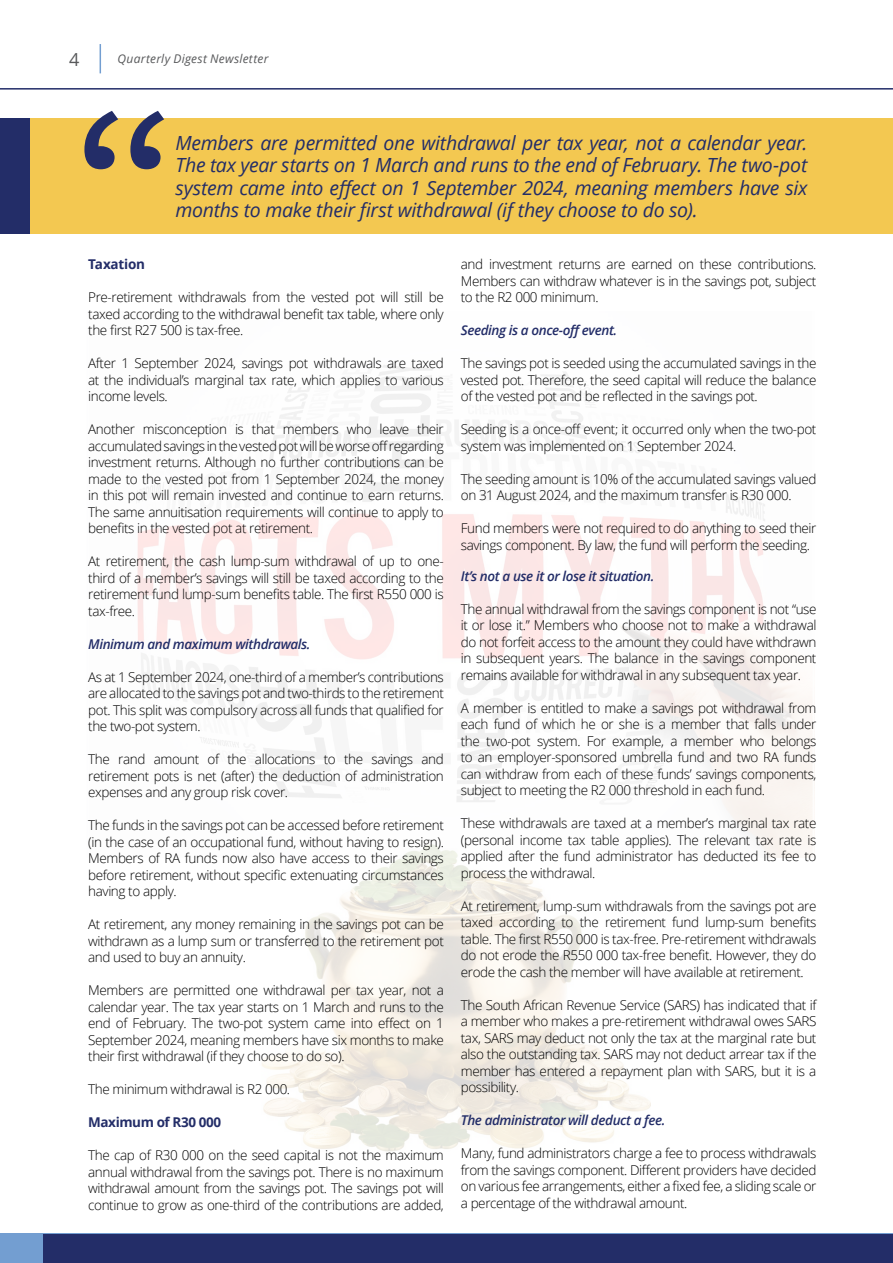
<style>
.page{position:relative;width:893px;height:1263px;background:#fff}
.page>*{position:absolute;margin:0;border:0;box-sizing:border-box;transform-origin:0 0}
.t1{font:italic 19.5px/22.5px "Open Sans";letter-spacing:-.015em;color:#232d68;text-align:justify}
.t2{font:18px "Open Sans";color:#58595b}
.t3{font:300 13.5px/16.5px "Open Sans";letter-spacing:-.03em;color:#000;text-align:justify}
.t4{font:italic 600 13.5px "Open Sans";letter-spacing:-.03em;color:#232d68}
.t5{font:700 13.5px "Open Sans";letter-spacing:-.03em;color:#232d68}
.t6{font:italic 12px "Open Sans";letter-spacing:.025em;color:#58595b}
</style>
<div class="page">
<hr style="left:0;top:88px;width:893px;height:2px;background:#232d68">
<img style="left:262px;top:889px;width:389px;height:263px">
<div style="left:0;top:1234px;width:893px;height:29px;background:#739ed1"></div>
<div style="left:44px;top:1234px;width:849px;height:29px;background:#232d68"></div>
<svg style="left:137px;top:365px;width:674px;height:524px"></svg>
<div style="left:2px;top:118px;width:891px;height:116px;background:#f3c851"></div>
<div style="left:0;top:118px;width:30px;height:116px;background:#232d68"></div>
<svg style="left:84px;top:111px;width:80px;height:58px"></svg>
<svg style="left:100px;top:44px;width:1px;height:29px"></svg>
<h2 class="t2" style="left:69px;top:47px;width:12px">4</h2>
<p class="t6" style="left:118px;top:51px;width:152px">Quarterly Digest Newsletter</p>
<p class="t1" style="left:175px;top:131px;width:633px">Members are permitted one withdrawal per tax year, not a calendar year.<br>The tax year starts on 1 March and runs to the end of February. The two-pot system came into effect on 1 September 2024, meaning members have six months to make their first withdrawal (if they choose to do so).</p>
<p class="t5" style="left:88px;top:255px;width:58px">Taxation</p>
<p class="t3" style="left:88px;top:289px;width:357px">Pre-retirement withdrawals from the vested pot will still be taxed according to the withdrawal benefit tax table, where only the first R27 500 is tax-free.</p>
<p class="t3" style="left:88px;top:355px;width:357px">After 1 September 2024, savings pot withdrawals are taxed at the individual’s marginal tax rate, which applies to various income levels.</p>
<p class="t3" style="left:88px;top:421px;width:357px">Another misconception is that members who leave their accumulated savings in the vested pot will be worse off regarding investment returns. Although no further contributions can be made to the vested pot from 1 September 2024, the money in this pot will remain invested and continue to earn returns.<br>The same annuitisation requirements will continue to apply to benefits in the vested pot at retirement.</p>
<p class="t3" style="left:88px;top:553px;width:357px">At retirement, the cash lump-sum withdrawal of up to one&shy;third of a member’s savings will still be taxed according to the retirement fund lump-sum benefits table. The first R550 000 is tax-free.</p>
<p class="t4" style="left:88px;top:634px;width:224px">Minimum and maximum withdrawals.</p>
<p class="t3" style="left:88px;top:668px;width:357px">As at 1 September 2024, one-third of a member’s contributions are allocated to the savings pot and two-thirds to the retirement pot. This split was compulsory across all funds that qualified for the two-pot system.</p>
<p class="t3" style="left:88px;top:751px;width:357px">The rand amount of the allocations to the savings and retirement pots is net (after) the deduction of administration expenses and any group risk cover.</p>
<p class="t3" style="left:88px;top:817px;width:357px">The funds in the savings pot can be accessed before retirement (in the case of an occupational fund, without having to resign).<br>Members of RA funds now also have access to their savings before retirement, without specific extenuating circumstances having to apply.</p>
<p class="t3" style="left:88px;top:916px;width:357px">At retirement, any money remaining in the savings pot can be withdrawn as a lump sum or transferred to the retirement pot and used to buy an annuity.</p>
<p class="t3" style="left:88px;top:982px;width:357px">Members are permitted one withdrawal per tax year, not a calendar year. The tax year starts on 1 March and runs to the end of February. The two-pot system came into effect on 1<br>September 2024, meaning members have six months to make their first withdrawal (if they choose to do so).</p>
<p class="t3" style="left:88px;top:1081px;width:203px">The minimum withdrawal is R2 000.</p>
<p class="t5" style="left:88px;top:1113px;width:134px">Maximum of R30 000</p>
<p class="t3" style="left:88px;top:1147px;width:357px">The cap of R30 000 on the seed capital is not the maximum annual withdrawal from the savings pot. There is no maximum withdrawal amount from the savings pot. The savings pot will continue to grow as one-third of the contributions are added,</p>
<p class="t3" style="left:461px;top:256px;width:357px">and investment returns are earned on these contributions.<br>Members can withdraw whatever is in the savings pot, subject to the R2 000 minimum.</p>
<p class="t4" style="left:461px;top:321px;width:158px">Seeding is a once-off event.</p>
<p class="t3" style="left:461px;top:355px;width:357px">The savings pot is seeded using the accumulated savings in the vested pot. Therefore, the seed capital will reduce the balance of the vested pot and be reflected in the savings pot.</p>
<p class="t3" style="left:461px;top:420px;width:357px">Seeding is a once-off event; it occurred only when the two-pot system was implemented on 1 September 2024.</p>
<p class="t3" style="left:461px;top:470px;width:357px">The seeding amount is 10% of the accumulated savings valued on 31 August 2024, and the maximum transfer is R30 000.</p>
<p class="t3" style="left:461px;top:519px;width:357px">Fund members were not required to do anything to seed their savings component. By law, the fund will perform the seeding.</p>
<p class="t4" style="left:461px;top:567px;width:195px">It’s not a use it or lose it situation.</p>
<p class="t3" style="left:461px;top:600px;width:357px">The annual withdrawal from the savings component is not “use it or lose it.” Members who choose not to make a withdrawal do not forfeit access to the amount they could have withdrawn in subsequent years. The balance in the savings component remains available for withdrawal in any subsequent tax year.</p>
<p class="t3" style="left:461px;top:699px;width:357px">A member is entitled to make a savings pot withdrawal from each fund of which he or she is a member that falls under the two-pot system. For example, a member who belongs to an employer-sponsored umbrella fund and two RA funds can withdraw from each of these funds’ savings components, subject to meeting the R2 000 threshold in each fund.</p>
<p class="t3" style="left:461px;top:815px;width:357px">These withdrawals are taxed at a member’s marginal tax rate (personal income tax table applies). The relevant tax rate is applied after the fund administrator has deducted its fee to process the withdrawal.</p>
<p class="t3" style="left:461px;top:897px;width:357px">At retirement, lump-sum withdrawals from the savings pot are taxed according to the retirement fund lump-sum benefits table. The first R550 000 is tax-free. Pre-retirement withdrawals do not erode the R550 000 tax-free benefit. However, they do erode the cash the member will have available at retirement.</p>
<p class="t3" style="left:461px;top:996px;width:357px">The South African Revenue Service (SARS) has indicated that if a member who makes a pre-retirement withdrawal owes SARS tax, SARS may deduct not only the tax at the marginal rate but also the outstanding tax. SARS may not deduct arrear tax if the member has entered a repayment plan with SARS, but it is a possibility.</p>
<p class="t4" style="left:461px;top:1111px;width:206px">The administrator will deduct a fee.</p>
<p class="t3" style="left:461px;top:1145px;width:357px">Many, fund administrators charge a fee to process withdrawals from the savings component. Different providers have decided on various fee arrangements, either a fixed fee, a sliding scale or a percentage of the withdrawal amount.</p>
</div>
